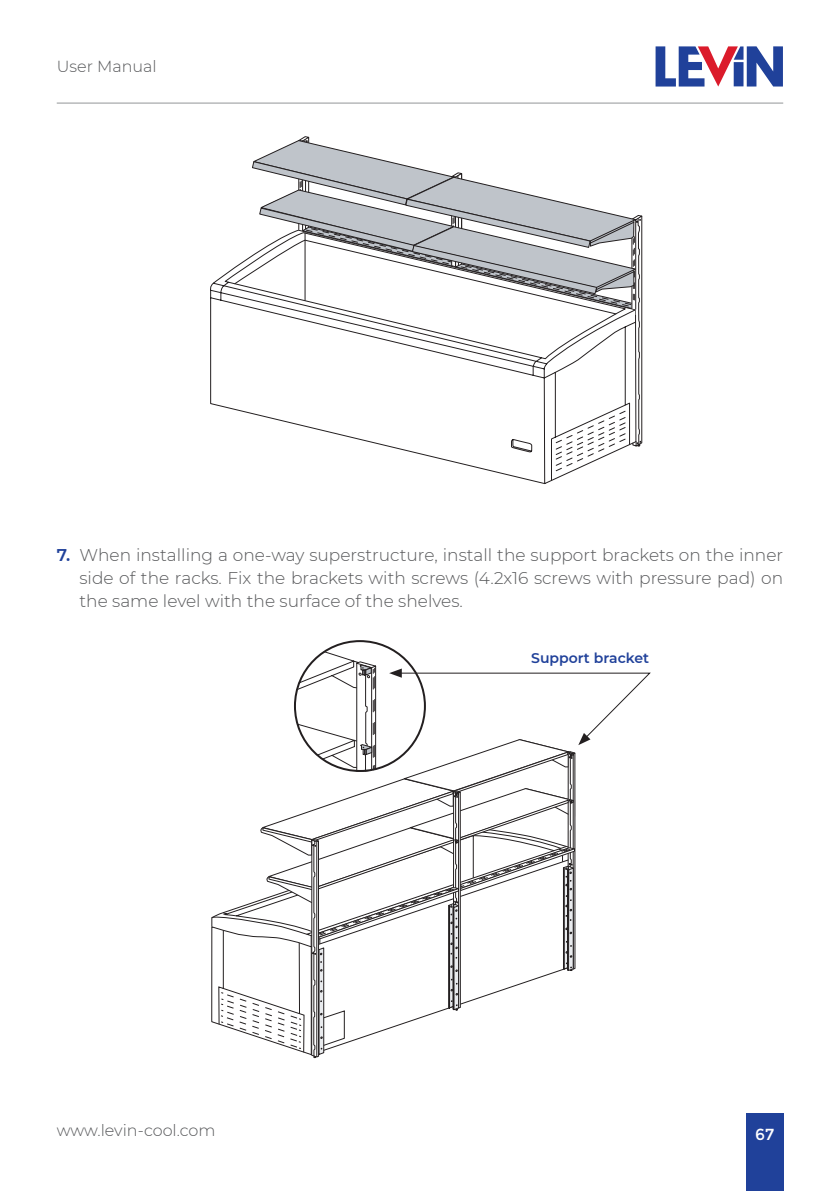
<style>
.page{position:relative;width:840px;height:1191px;background:#fff}
.page>*{position:absolute;margin:0;border:0;box-sizing:border-box;transform-origin:0 0}
.t1{font:300 17px/23px "Montserrat";color:#57585a;text-align:justify}
.t2{font:300 16px "Montserrat";color:#57585a}
.t3{font:16px "Montserrat";color:#fff}
.t4{font:600 14px "Montserrat";color:#20419a}
.s1{font-weight:600;color:#20419a}
</style>
<div class="page">
<div style="left:745px;top:1113px;width:37px;height:78px;background:#20419a"></div>
<hr style="left:57px;top:103px;width:725px;height:1px;background:#939598">
<svg style="left:655px;top:46px;width:127px;height:41px"></svg>
<svg style="left:209px;top:102px;width:427px;height:382px"></svg>
<svg style="left:234px;top:239px;width:17px;height:214px"></svg>
<svg style="left:251px;top:136px;width:392px;height:336px"></svg>
<svg style="left:211px;top:650px;width:440px;height:408px"></svg>
<p class="t2" style="left:57px;top:56px;width:101px">User Manual</p>
<p class="t1" style="left:79px;top:543px;width:705px;text-indent:-23px"><span class="s1">7.</span> When installing a one-way superstructure, install the support brackets on the inner side of the racks. Fix the brackets with screws (4.2х16 screws with pressure pad) on the same level with the surface of the shelves.</p>
<p class="t2" style="left:57px;top:1119px;width:160px">www.levin-cool.com</p>
<p class="t4" style="left:531px;top:648px;width:119px">Support bracket</p>
<p class="t3" style="left:754px;top:1124px;width:20px">67</p>
</div>
